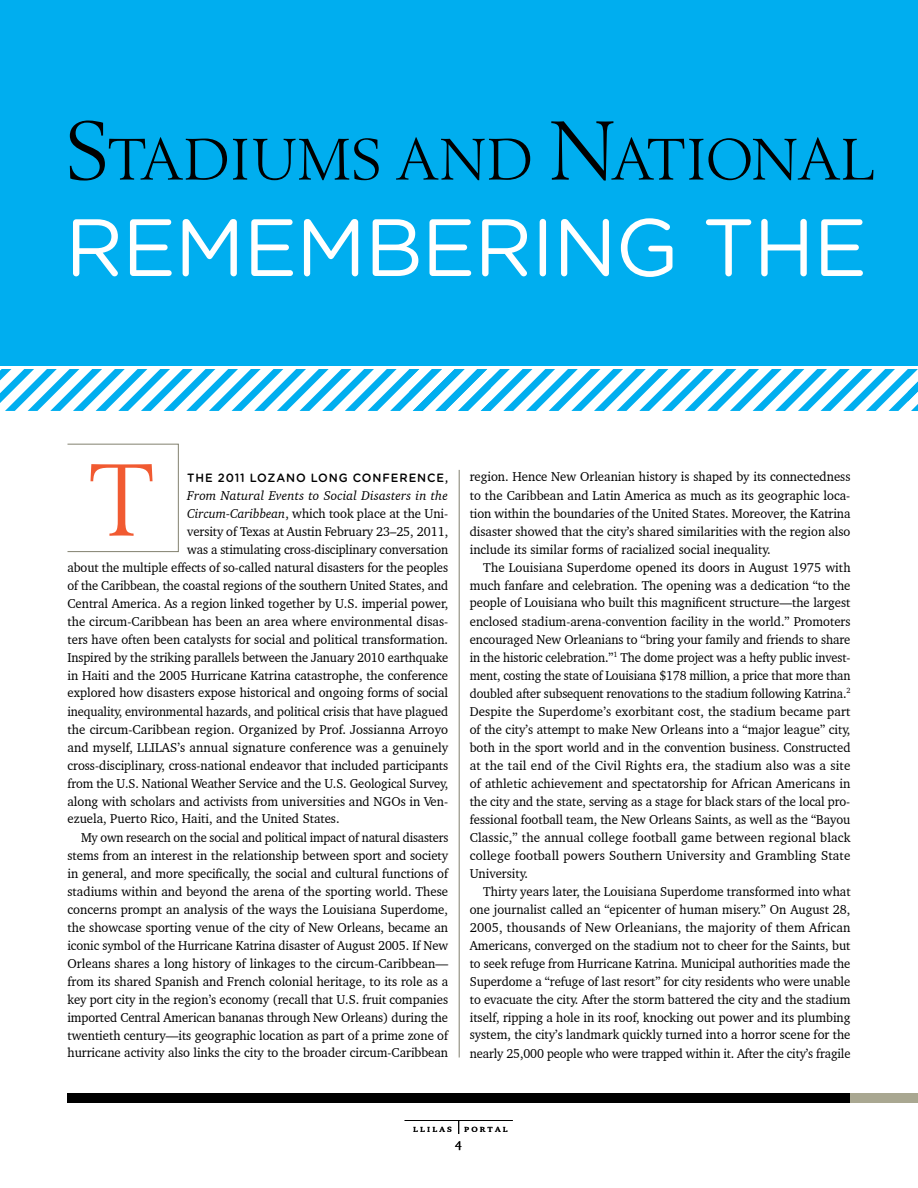
<style>
.page{position:relative;width:918px;height:1188px;background:#fff}
.page>*{position:absolute;margin:0;border:0;box-sizing:border-box;transform-origin:0 0}
.t1{font:106.65px "AT Berling";color:#f15a31}
.t2{font:81px "Gotham Rounded";letter-spacing:-.02em;color:#fff}
.t3{font:60.9px "AT Berling";letter-spacing:-.02em;color:#000}
.t4{font:13.5px "Charter BT Pro";color:#000}
.t5{font:13.2px/18px "Charter BT Pro";color:#000;text-align:justify}
.t6{font:13.2px "Charter BT Pro";color:#000;scale:.96 1}
.t7{font:13.2px "Charter BT Pro";color:#000;scale:.95 1}
.t8{font:italic 13.2px "Charter BT Pro";letter-spacing:.01em;color:#000}
.t9{font:500 12px "Gotham Rounded";letter-spacing:.08em;color:#000;scale:.95 1}
.t10{font:10.5px "Charter BT Pro";color:#000}
.s1{font-size:87px}
.s2{font-style:italic}
</style>
<div class="page">
<div style="left:67px;top:1094px;width:851px;height:9px;background:#000"></div>
<div style="left:851px;top:1094px;width:67px;height:9px;background:#a9a791"></div>
<div style="left:0;top:0;width:918px;height:366px;background:#00aeef"></div>
<svg style="left:0;top:369px;width:918px;height:42px"></svg>
<svg style="left:458px;top:1121px;width:1px;height:13px"></svg>
<hr style="left:405px;top:1120px;width:108px;height:1px;background:#000">
<div style="left:67px;top:444px;width:112px;height:108px;border:1px solid #82816f"></div>
<hr style="left:459px;top:470px;width:1px;height:588px;background:#82816f">
<h3 class="t3" style="left:65px;top:125px;width:812px"><span class="s1">S</span>TADIUMS AND <span class="s1">N</span>ATIONAL</h3>
<h2 class="t2" style="left:65px;top:198px;width:804px">REMEMBERING THE</h2>
<h1 class="t1" style="left:87px;top:439px;width:71px">T</h1>
<p class="t9" style="left:187px;top:470px;width:276px">THE 2011 LOZANO LONG CONFERENCE,</p>
<p class="t8" style="left:187px;top:487px;width:262px">From Natural Events to Social Disasters in the</p>
<p class="t5" style="left:187px;top:504px;width:262px"><span class="s2">Circum-Caribbean</span>, which took place at the Uni-</p>
<p class="t6" style="left:187px;top:523px;width:273px">versity of Texas at Austin February 23–25, 2011,</p>
<p class="t7" style="left:187px;top:541px;width:276px">was a stimulating cross-disciplinary conversation</p>
<p class="t6" style="left:68px;top:559px;width:398px">about the multiple effects of so-called natural disasters for the peoples</p>
<p class="t6" style="left:68px;top:577px;width:398px">of the Caribbean, the coastal regions of the southern United States, and</p>
<p class="t5" style="left:68px;top:594px;width:382px">Central America. As a region linked together by U.S. imperial power,</p>
<p class="t5" style="left:68px;top:612px;width:382px">the circum-Caribbean has been an area where environmental disas-</p>
<p class="t5" style="left:68px;top:630px;width:382px">ters have often been catalysts for social and political transformation.</p>
<p class="t6" style="left:68px;top:649px;width:398px">Inspired by the striking parallels between the January 2010 earthquake</p>
<p class="t5" style="left:68px;top:666px;width:382px">in Haiti and the 2005 Hurricane Katrina catastrophe, the conference</p>
<p class="t5" style="left:68px;top:684px;width:382px">explored how disasters expose historical and ongoing forms of social</p>
<p class="t7" style="left:68px;top:703px;width:402px">inequality, environmental hazards, and political crisis that have plagued</p>
<p class="t5" style="left:68px;top:720px;width:382px">the circum-Caribbean region. Organized by Prof. Jossianna Arroyo</p>
<p class="t5" style="left:68px;top:738px;width:382px">and myself, LLILAS’s annual signature conference was a genuinely</p>
<p class="t5" style="left:68px;top:756px;width:382px">cross-disciplinary, cross-national endeavor that included participants</p>
<p class="t6" style="left:68px;top:775px;width:398px">from the U.S. National Weather Service and the U.S. Geological Survey,</p>
<p class="t5" style="left:68px;top:792px;width:382px">along with scholars and activists from universities and NGOs in Ven-</p>
<p class="t5" style="left:68px;top:810px;width:274px">ezuela, Puerto Rico, Haiti, and the United States.</p>
<p class="t7" style="left:81px;top:829px;width:388px">My own research on the social and political impact of natural disasters</p>
<p class="t5" style="left:68px;top:846px;width:382px">stems from an interest in the relationship between sport and society</p>
<p class="t5" style="left:68px;top:864px;width:382px">in general, and more specifically, the social and cultural functions of</p>
<p class="t5" style="left:68px;top:882px;width:382px">stadiums within and beyond the arena of the sporting world. These</p>
<p class="t5" style="left:68px;top:900px;width:382px">concerns prompt an analysis of the ways the Louisiana Superdome,</p>
<p class="t5" style="left:68px;top:918px;width:382px">the showcase sporting venue of the city of New Orleans, became an</p>
<p class="t6" style="left:68px;top:937px;width:398px">iconic symbol of the Hurricane Katrina disaster of August 2005. If New</p>
<p class="t5" style="left:68px;top:954px;width:382px">Orleans shares a long history of linkages to the circum-Caribbean—</p>
<p class="t5" style="left:68px;top:972px;width:382px">from its shared Spanish and French colonial heritage, to its role as a</p>
<p class="t5" style="left:68px;top:990px;width:382px">key port city in the region’s economy (recall that U.S. fruit companies</p>
<p class="t6" style="left:68px;top:1009px;width:398px">imported Central American bananas through New Orleans) during the</p>
<p class="t5" style="left:68px;top:1026px;width:382px">twentieth century—its geographic location as part of a prime zone of</p>
<p class="t5" style="left:68px;top:1044px;width:382px">hurricane activity also links the city to the broader circum-Caribbean</p>
<p class="t5" style="left:470px;top:468px;width:382px">region. Hence New Orleanian history is shaped by its connectedness to the Caribbean and Latin America as much as its geographic loca&shy;tion within the boundaries of the United States. Moreover, the Katrina disaster showed that the city’s shared similarities with the region also include its similar forms of racialized social inequality.</p>
<p class="t5" style="left:470px;top:558px;width:382px;text-indent:14px">The Louisiana Superdome opened its doors in August 1975 with much fanfare and celebration. The opening was a dedication “to the people of Louisiana who built this magnificent structure—the largest enclosed stadium-arena-convention facility in the world.” Promoters encouraged New Orleanians to “bring your family and friends to share in the historic celebration.”<sup>1</sup> The dome project was a hefty public invest&shy;ment, costing the state of Louisiana $178 million, a price that more than doubled after subsequent renovations to the stadium following Katrina.<sup>2<br></sup>Despite the Superdome’s exorbitant cost, the stadium became part of the city’s attempt to make New Orleans into a “major league” city, both in the sport world and in the convention business. Constructed at the tail end of the Civil Rights era, the stadium also was a site of athletic achievement and spectatorship for African Americans in the city and the state, serving as a stage for black stars of the local pro&shy;fessional football team, the New Orleans Saints, as well as the “Bayou Classic,” the annual college football game between regional black college football powers Southern University and Grambling State University.</p>
<p class="t5" style="left:470px;top:882px;width:382px;text-indent:14px">Thirty years later, the Louisiana Superdome transformed into what one journalist called an “epicenter of human misery.” On August 28, 2005, thousands of New Orleanians, the majority of them African Americans, converged on the stadium not to cheer for the Saints, but to seek refuge from Hurricane Katrina. Municipal authorities made the Superdome a “refuge of last resort” for city residents who were unable to evacuate the city. After the storm battered the city and the stadium itself, ripping a hole in its roof, knocking out power and its plumbing system, the city’s landmark quickly turned into a horror scene for the nearly 25,000 people who were trapped within it. After the city’s fragile</p>
<p class="t10" style="left:413px;top:1121px;width:96px">llilas portal</p>
<p class="t4" style="left:455px;top:1134px;width:8px">4</p>
</div>
